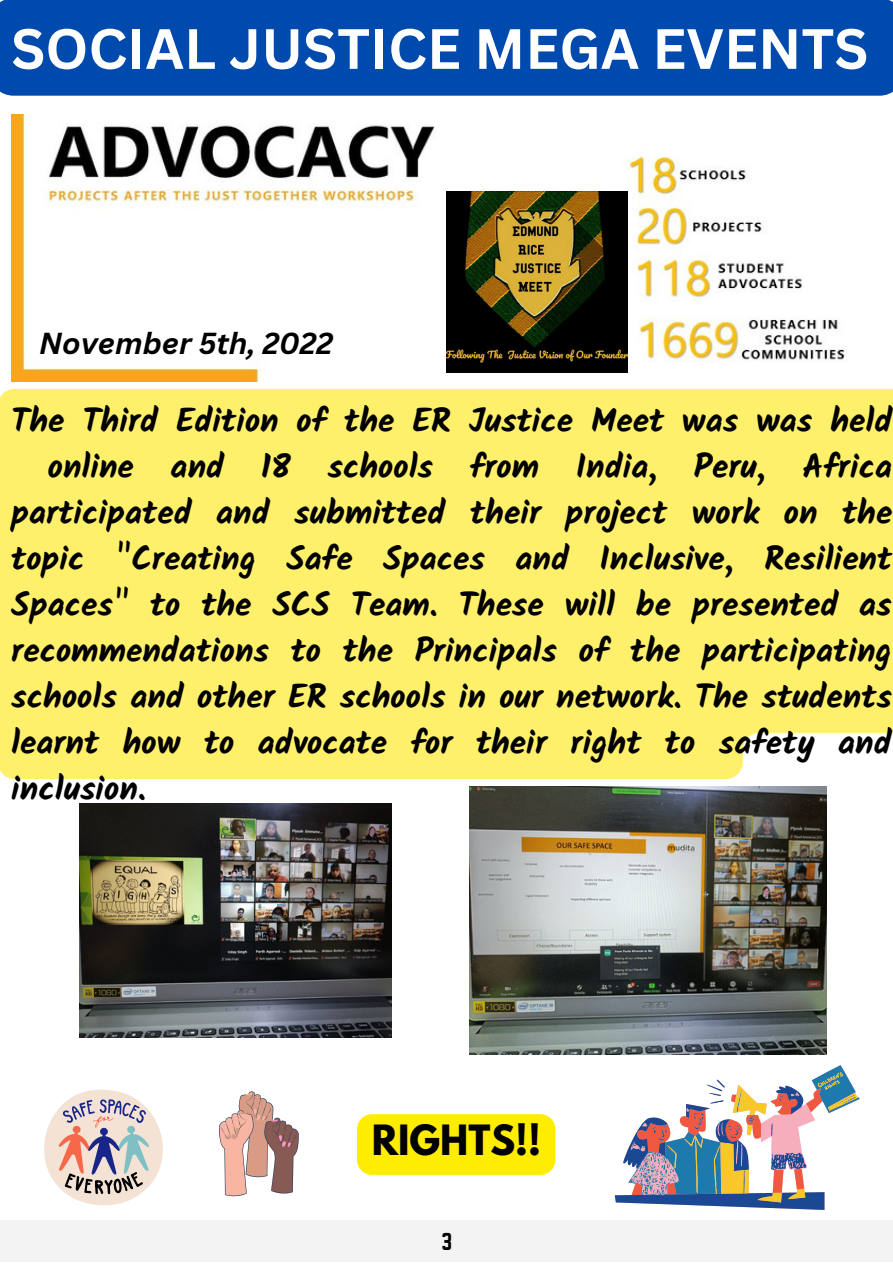
<style>
.page{position:relative;width:893px;height:1264px;background:#fff}
.page>*{position:absolute;margin:0;border:0;box-sizing:border-box;transform-origin:0 0}
.t1{font:700 55.5px "Canva Sans";color:#fff}
.t2{font:700 36.9px "League Spartan";color:#000}
.t3{font:700 33.45px "Kalam";color:#000}
.t4{font:italic 700 29.55px "Canva Sans";color:#000}
.t5{font:21.3px "Norwester";color:#000}
</style>
<div class="page">
<img style="left:11px;top:115px;width:834px;height:266px">
<img style="left:446px;top:192px;width:181px;height:181px">
<img style="left:79px;top:803px;width:313px;height:234px">
<img style="left:470px;top:787px;width:356px;height:267px">
<div style="left:0;top:389px;width:892px;height:390px;background:#fff06b"></div>
<svg style="left:44px;top:1089px;width:119px;height:117px"></svg>
<svg style="left:614px;top:1065px;width:245px;height:144px"></svg>
<img style="left:219px;top:1091px;width:79px;height:106px">
<div style="left:0;top:0;width:892px;height:96px;background:#004aad"></div>
<div style="left:357px;top:1114px;width:198px;height:60px;background:#ffed00"></div>
<div style="left:0;top:1220px;width:892px;height:42px;background:#f3f3f3"></div>
<h1 class="t1" style="left:11px;top:10px;width:858px">SOCIAL JUSTICE MEGA EVENTS</h1>
<p class="t4" style="left:39px;top:323px;width:295px">November 5th, 2022</p>
<p class="t3" style="left:11px;top:400px;width:882px">The Third Edition of the ER Justice Meet was was held</p>
<p class="t3" style="left:48px;top:446px;width:845px">online and 18 schools from India, Peru, Africa</p>
<p class="t3" style="left:11px;top:492px;width:882px">participated and submitted their project work on the</p>
<p class="t3" style="left:11px;top:538px;width:882px">topic "Creating Safe Spaces and Inclusive, Resilient</p>
<p class="t3" style="left:11px;top:585px;width:882px">Spaces" to the SCS Team. These will be presented as</p>
<p class="t3" style="left:11px;top:631px;width:881px">recommendations to the Principals of the participating</p>
<p class="t3" style="left:11px;top:677px;width:882px">schools and other ER schools in our network. The students</p>
<p class="t3" style="left:11px;top:723px;width:882px">learnt how to advocate for their right to safety and</p>
<p class="t3" style="left:11px;top:769px;width:136px">inclusion.</p>
<p class="t2" style="left:372px;top:1121px;width:171px">RIGHTS!!</p>
<p class="t5" style="left:441px;top:1228px;width:12px">3</p>
</div>
